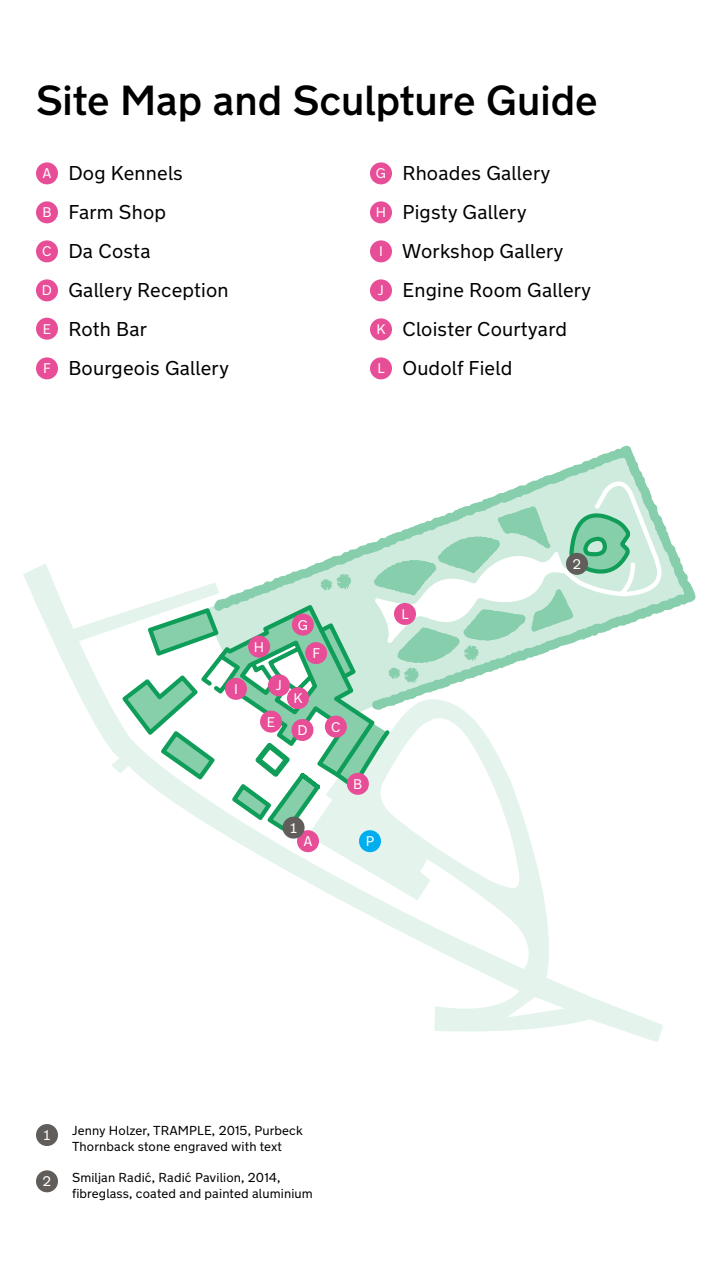
<style>
.page{position:relative;width:720px;height:1280px;background:#fff}
.page>*{position:absolute;margin:0;border:0;box-sizing:border-box;transform-origin:0 0}
.t1{font:500 42px "New Transport";color:#000}
.t2{font:20px/39px "New Transport";letter-spacing:.01em;color:#000}
.t3{font:14px "New Transport";color:#fff}
.t4{font:13px/16px "New Transport";letter-spacing:.01em;color:#000}
.s1{font-size:14px;color:#fff}
</style>
<div class="page">
<div style="left:36px;top:162px;width:22px;height:22px;background:#e74e97;border-radius:50%"></div>
<div style="left:36px;top:201px;width:22px;height:22px;background:#e74e97;border-radius:50%"></div>
<div style="left:36px;top:240px;width:22px;height:22px;background:#e74e97;border-radius:50%"></div>
<div style="left:36px;top:279px;width:22px;height:22px;background:#e74e97;border-radius:50%"></div>
<div style="left:36px;top:318px;width:22px;height:22px;background:#e74e97;border-radius:50%"></div>
<div style="left:36px;top:357px;width:22px;height:22px;background:#e74e97;border-radius:50%"></div>
<div style="left:370px;top:162px;width:22px;height:22px;background:#e74e97;border-radius:50%"></div>
<div style="left:370px;top:201px;width:22px;height:22px;background:#e74e97;border-radius:50%"></div>
<div style="left:370px;top:240px;width:22px;height:22px;background:#e74e97;border-radius:50%"></div>
<div style="left:370px;top:279px;width:22px;height:22px;background:#e74e97;border-radius:50%"></div>
<div style="left:370px;top:318px;width:22px;height:22px;background:#e74e97;border-radius:50%"></div>
<div style="left:370px;top:357px;width:22px;height:22px;background:#e74e97;border-radius:50%"></div>
<svg style="left:23px;top:563px;width:640px;height:479px"></svg>
<svg style="left:531px;top:445px;width:165px;height:165px"></svg>
<svg style="left:122px;top:482px;width:549px;height:351px"></svg>
<div style="left:347px;top:773px;width:22px;height:22px;background:#e74e97;border-radius:50%"></div>
<div style="left:291px;top:719px;width:22px;height:22px;background:#e74e97;border-radius:50%"></div>
<div style="left:292px;top:614px;width:22px;height:22px;background:#e74e97;border-radius:50%"></div>
<div style="left:325px;top:716px;width:22px;height:22px;background:#e74e97;border-radius:50%"></div>
<div style="left:260px;top:711px;width:22px;height:22px;background:#e74e97;border-radius:50%"></div>
<div style="left:305px;top:642px;width:22px;height:22px;background:#e74e97;border-radius:50%"></div>
<div style="left:297px;top:830px;width:22px;height:22px;background:#e74e97;border-radius:50%"></div>
<div style="left:225px;top:678px;width:22px;height:22px;background:#e74e97;border-radius:50%"></div>
<div style="left:268px;top:674px;width:22px;height:22px;background:#e74e97;border-radius:50%"></div>
<div style="left:248px;top:636px;width:22px;height:22px;background:#e74e97;border-radius:50%"></div>
<div style="left:394px;top:603px;width:22px;height:22px;background:#e74e97;border-radius:50%"></div>
<div style="left:359px;top:830px;width:22px;height:22px;background:#00aeef;border-radius:50%"></div>
<div style="left:566px;top:553px;width:22px;height:22px;background:#605d5a;border-radius:50%"></div>
<div style="left:283px;top:817px;width:22px;height:22px;background:#605d5a;border-radius:50%"></div>
<div style="left:287px;top:687px;width:22px;height:22px;background:#e74e97;border-radius:50%"></div>
<div style="left:36px;top:1124px;width:22px;height:22px;background:#605d5a;border-radius:50%"></div>
<div style="left:36px;top:1170px;width:22px;height:22px;background:#605d5a;border-radius:50%"></div>
<h1 class="t1" style="left:36px;top:74px;width:563px">Site Map and Sculpture Guide</h1>
<p class="t2" style="left:42px;top:154px;width:189px"><span class="s1">A</span> Dog Kennels<br><span class="s1">B</span> Farm Shop<br><span class="s1">C</span> Da Costa<br><span class="s1">D</span> Gallery Reception<br><span class="s1">E</span> Roth Bar<br><span class="s1">F</span> Bourgeois Gallery</p>
<p class="t2" style="left:376px;top:154px;width:217px"><span class="s1">G</span> Rhoades Gallery<br><span class="s1">H</span> Pigsty Gallery<br><span class="s1">I</span> Workshop Gallery<br><span class="s1">J</span> Engine Room Gallery<br><span class="s1">K</span> Cloister Courtyard<br><span class="s1">L</span> Oudolf Field</p>
<p class="t3" style="left:254px;top:638px;width:12px">H</p>
<p class="t3" style="left:234px;top:680px;width:5px">I</p>
<p class="t3" style="left:276px;top:677px;width:8px">J</p>
<p class="t3" style="left:267px;top:713px;width:10px">E</p>
<p class="t3" style="left:298px;top:616px;width:12px">G</p>
<p class="t3" style="left:312px;top:645px;width:9px">F</p>
<p class="t3" style="left:293px;top:690px;width:11px">K</p>
<p class="t3" style="left:297px;top:721px;width:12px">D</p>
<p class="t3" style="left:331px;top:718px;width:11px">C</p>
<p class="t3" style="left:289px;top:819px;width:10px">1</p>
<p class="t3" style="left:304px;top:833px;width:11px">A</p>
<p class="t3" style="left:353px;top:775px;width:11px">B</p>
<p class="t3" style="left:366px;top:833px;width:10px">P</p>
<p class="t3" style="left:402px;top:605px;width:9px">L</p>
<p class="t3" style="left:43px;top:1126px;width:10px">1</p>
<p class="t4" style="left:72px;top:1122px;width:232px">Jenny Holzer, TRAMPLE, 2015, Purbeck<br>Thornback stone engraved with text</p>
<p class="t3" style="left:43px;top:1173px;width:10px">2</p>
<p class="t4" style="left:72px;top:1169px;width:242px">Smiljan Radić, Radić Pavilion, 2014, fibreglass, coated and painted aluminium</p>
<p class="t3" style="left:573px;top:555px;width:10px">2</p>
</div>
